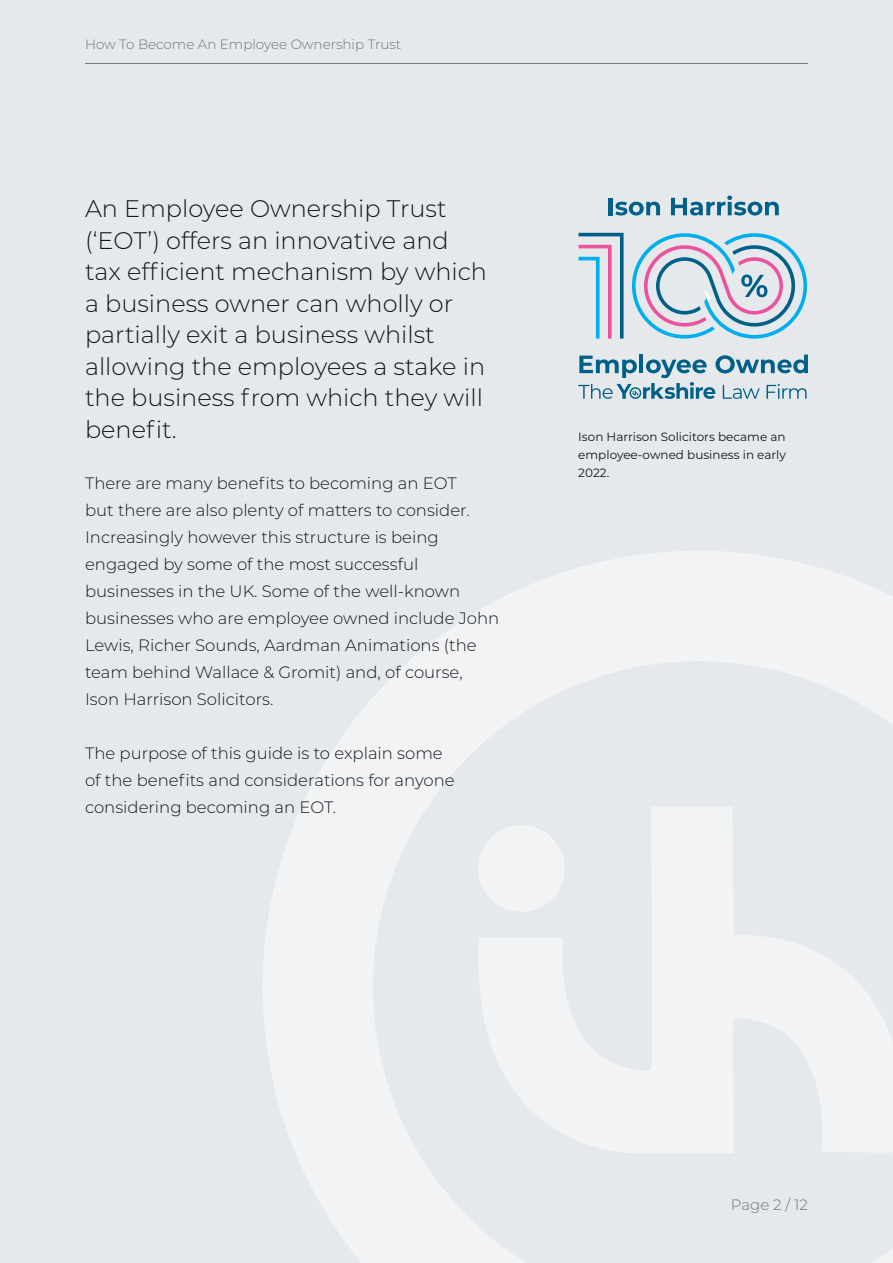
<style>
.page{position:relative;width:893px;height:1263px;background:#e5e9eb}
.page>*{position:absolute;margin:0;border:0;box-sizing:border-box;transform-origin:0 0}
.t1{font:300 24px/31.5px "Montserrat";color:#13161a}
.t2{font:300 16.5px/27px "Montserrat";color:#13161a}
.t3{font:300 15px "Montserrat";color:#6e7479}
.t4{font:300 13.5px "Montserrat";color:#6e7479}
.t5{font:12px/18px "Montserrat";color:#13161a;text-align:justify}
</style>
<div class="page">
<svg style="left:263px;top:551px;width:630px;height:712px"></svg>
<svg style="left:467px;top:807px;width:426px;height:350px;fill:#f1f3f4"></svg>
<hr style="left:85px;top:63px;width:723px;height:1px;background:#6e7479">
<hr style="left:609px;top:198px;width:4px;height:17px;background:#006089">
<svg style="left:615px;top:202px;width:45px;height:14px"></svg>
<svg style="left:671px;top:196px;width:108px;height:20px"></svg>
<svg style="left:632px;top:233px;width:175px;height:106px"></svg>
<svg style="left:578px;top:233px;width:46px;height:106px"></svg>
<svg style="left:578px;top:355px;width:230px;height:44px"></svg>
<p class="t4" style="left:85px;top:35px;width:318px">How To Become An Employee Ownership Trust</p>
<p class="t1" style="left:85px;top:192px;width:403px">An Employee Ownership Trust (‘EOT’) offers an innovative and tax efficient mechanism by which a business owner can wholly or partially exit a business whilst allowing the employees a stake in the business from which they will benefit.</p>
<p class="t2" style="left:85px;top:469px;width:416px">There are many benefits to becoming an EOT<br>but there are also plenty of matters to consider.<br>Increasingly however this structure is being engaged by some of the most successful businesses in the UK. Some of the well-known businesses who are employee owned include John Lewis, Richer Sounds, Aardman Animations (the team behind Wallace &amp; Gromit) and, of course, Ison Harrison Solicitors.</p>
<p class="t2" style="left:85px;top:739px;width:371px">The purpose of this guide is to explain some of the benefits and considerations for anyone considering becoming an EOT.</p>
<p class="t5" style="left:578px;top:428px;width:209px">Ison Harrison Solicitors became an employee-owned business in early 2022.</p>
<p class="t3" style="left:731px;top:1194px;width:78px">Page 2 / 12</p>
</div>
